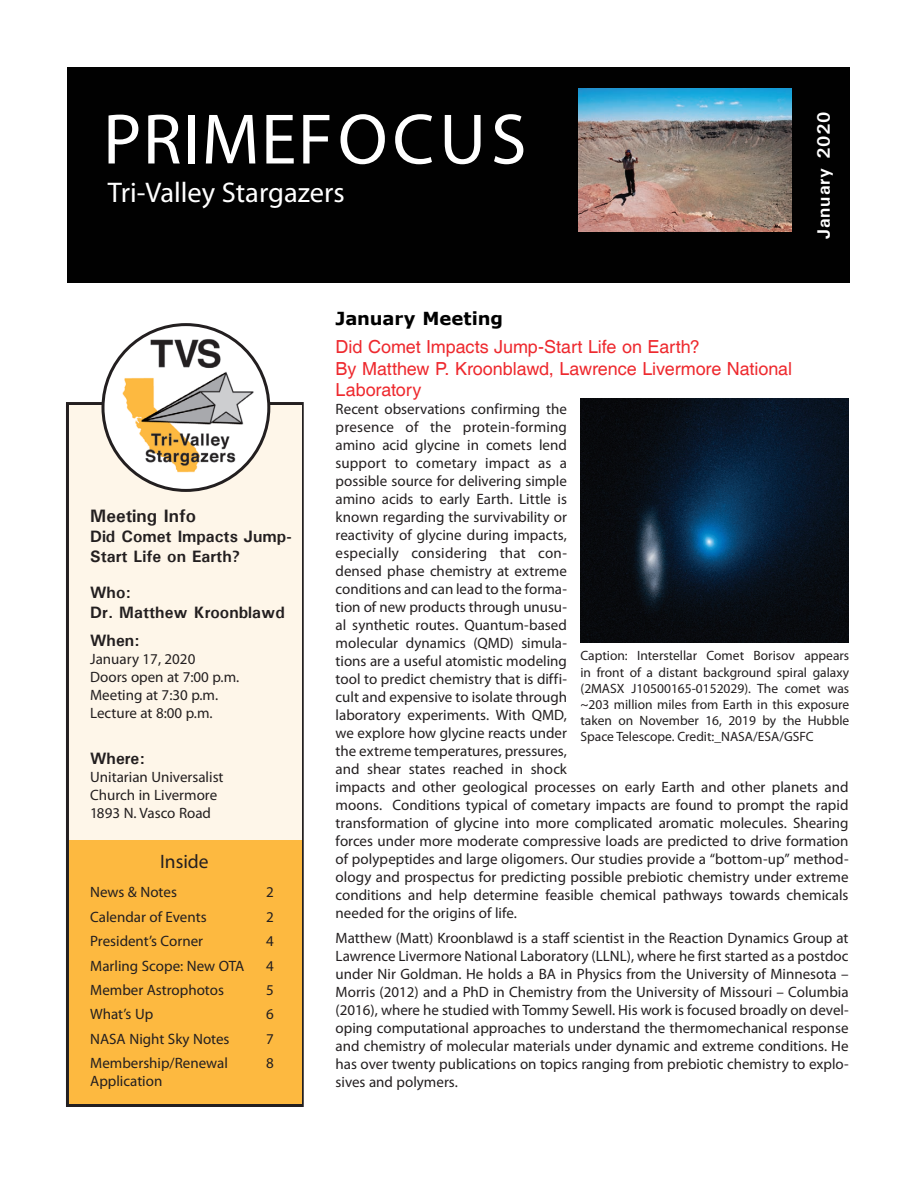
<style>
.page{position:relative;width:918px;height:1188px;background:#fff}
.page>*{position:absolute;margin:0;border:0;box-sizing:border-box;transform-origin:0 0}
.t1{font:72px "Myriad Pro";color:#fff}
.t2{font:28.5px "Myriad Pro";color:#fff}
.t3{font:19.5px "Myriad Pro";color:#231f20}
.t4{font:18px/21.6px "Helvetica";letter-spacing:-.005em;color:#ee292e}
.t5{font:700 18px "Verdana";letter-spacing:-.005em;color:#000}
.t6{font:700 18px "Univers";letter-spacing:.05em;color:#fff}
.t7{font:700 18px "Univers";color:#231f20}
.t8{font:700 16.5px/19.8px "Univers";color:#231f20}
.t9{font:15px/18px "Myriad Pro";color:#231f20}
.t10{font:13.5px/16.2px "Myriad Pro";color:#231f20;text-align:justify}
</style>
<div class="page">
<div style="left:66px;top:402px;width:238px;height:705px;border:3px solid #231f20"></div>
<div style="left:68px;top:68px;width:782px;height:216px;background:#010101"></div>
<img style="left:578px;top:88px;width:214px;height:143px">
<div style="left:69px;top:405px;width:233px;height:476px;background:#fef6e9"></div>
<div style="left:69px;top:840px;width:233px;height:264px;background:#fdb940"></div>
<img style="left:581px;top:399px;width:267px;height:244px">
<img style="left:107px;top:325px;width:162px;height:164px">
<h1 class="t1" style="left:103px;top:95px;width:78px">Prime</h1>
<h1 class="t1" style="left:298px;top:95px;width:87px">Focus</h1>
<h2 class="t2" style="left:108px;top:175px;width:238px">Tri-Valley Stargazers</h2>
<p class="t6" style="left:812px;top:239px;width:129px;rotate:-90deg">January 2020</p>
<p class="t7" style="left:90px;top:505px;width:107px">Meeting Info</p>
<p class="t8" style="left:90px;top:526px;width:203px">Did Comet Impacts Jump-<br>Start Life on Earth?</p>
<p class="t8" style="left:90px;top:582px;width:196px">Who:<br>Dr. Matthew Kroonblawd</p>
<p class="t8" style="left:90px;top:630px;width:51px">When:</p>
<p class="t9" style="left:90px;top:650px;width:151px">January 17, 2020<br>Doors open at 7:00 p.m.<br>Meeting at 7:30 p.m.<br>Lecture at 8:00 p.m.</p>
<p class="t8" style="left:90px;top:748px;width:56px">Where:</p>
<p class="t9" style="left:90px;top:768px;width:135px">Unitarian Universalist<br>Church in Livermore<br>1893 N. Vasco Road</p>
<h3 class="t3" style="left:160px;top:850px;width:50px">Inside</h3>
<p class="t9" style="left:90px;top:883px;width:88px">News &amp; Notes</p>
<p class="t9" style="left:266px;top:883px;width:9px">2</p>
<p class="t9" style="left:90px;top:907px;width:118px">Calendar of Events</p>
<p class="t9" style="left:266px;top:907px;width:9px">2</p>
<p class="t9" style="left:90px;top:932px;width:114px">President’s Corner</p>
<p class="t9" style="left:266px;top:932px;width:9px">4</p>
<p class="t9" style="left:90px;top:956px;width:155px">Marling Scope: New OTA</p>
<p class="t9" style="left:266px;top:956px;width:9px">4</p>
<p class="t9" style="left:90px;top:981px;width:135px">Member Astrophotos</p>
<p class="t9" style="left:266px;top:981px;width:9px">5</p>
<p class="t9" style="left:90px;top:1005px;width:65px">What’s Up</p>
<p class="t9" style="left:266px;top:1005px;width:9px">6</p>
<p class="t9" style="left:90px;top:1030px;width:141px">NASA Night Sky Notes</p>
<p class="t9" style="left:266px;top:1030px;width:9px">7</p>
<p class="t9" style="left:90px;top:1054px;width:139px">Membership/Renewal</p>
<p class="t9" style="left:266px;top:1054px;width:9px">8</p>
<p class="t9" style="left:90px;top:1072px;width:74px">Application</p>
<p class="t5" style="left:336px;top:306px;width:169px">January Meeting</p>
<p class="t4" style="left:336px;top:337px;width:458px">Did Comet Impacts Jump-Start Life on Earth?<br>By Matthew P. Kroonblawd, Lawrence Livermore National<br>Laboratory</p>
<p class="t9" style="left:336px;top:400px;width:515px">Recent observations confirming the<br>presence of the protein-forming<br>amino acid glycine in comets lend<br>support to cometary impact as a<br>possible source for delivering simple<br>amino acids to early Earth. Little is<br>known regarding the survivability or<br>reactivity of glycine during impacts,<br>especially considering that con-<br>densed phase chemistry at extreme<br>conditions and can lead to the forma-<br>tion of new products through unusu-<br>al synthetic routes. Quantum-based<br>molecular dynamics (QMD) simula-<br>tions are a useful atomistic modeling<br>tool to predict chemistry that is diffi-<br>cult and expensive to isolate through<br>laboratory experiments. With QMD,<br>we explore how glycine reacts under<br>the extreme temperatures, pressures,<br>and shear states reached in shock<br>impacts and other geological processes on early Earth and other planets and moons. Conditions typical of cometary impacts are found to prompt the rapid transformation of glycine into more complicated aromatic molecules. Shearing forces under more moderate compressive loads are predicted to drive formation of polypeptides and large oligomers. Our studies provide a “bottom-up” method&shy;ology and prospectus for predicting possible prebiotic chemistry under extreme conditions and help determine feasible chemical pathways towards chemicals needed for the origins of life.</p>
<p class="t9" style="left:336px;top:929px;width:515px;text-align:justify">Matthew (Matt) Kroonblawd is a staff scientist in the Reaction Dynamics Group at Lawrence Livermore National Laboratory (LLNL), where he first started as a postdoc under Nir Goldman. He holds a BA in Physics from the University of Minnesota – Morris (2012) and a PhD in Chemistry from the University of Missouri – Columbia (2016), where he studied with Tommy Sewell. His work is focused broadly on devel&shy;oping computational approaches to understand the thermomechanical response and chemistry of molecular materials under dynamic and extreme conditions. He has over twenty publications on topics ranging from prebiotic chemistry to explo&shy;sives and polymers.</p>
<p class="t10" style="left:580px;top:647px;width:270px">Caption: Interstellar Comet Borisov appears in front of a distant background spiral galaxy (2MASX J10500165-0152029). The comet was ~203 million miles from Earth in this exposure taken on November 16, 2019 by the Hubble Space Telescope. Credit:_NASA/ESA/GSFC</p>
</div>
